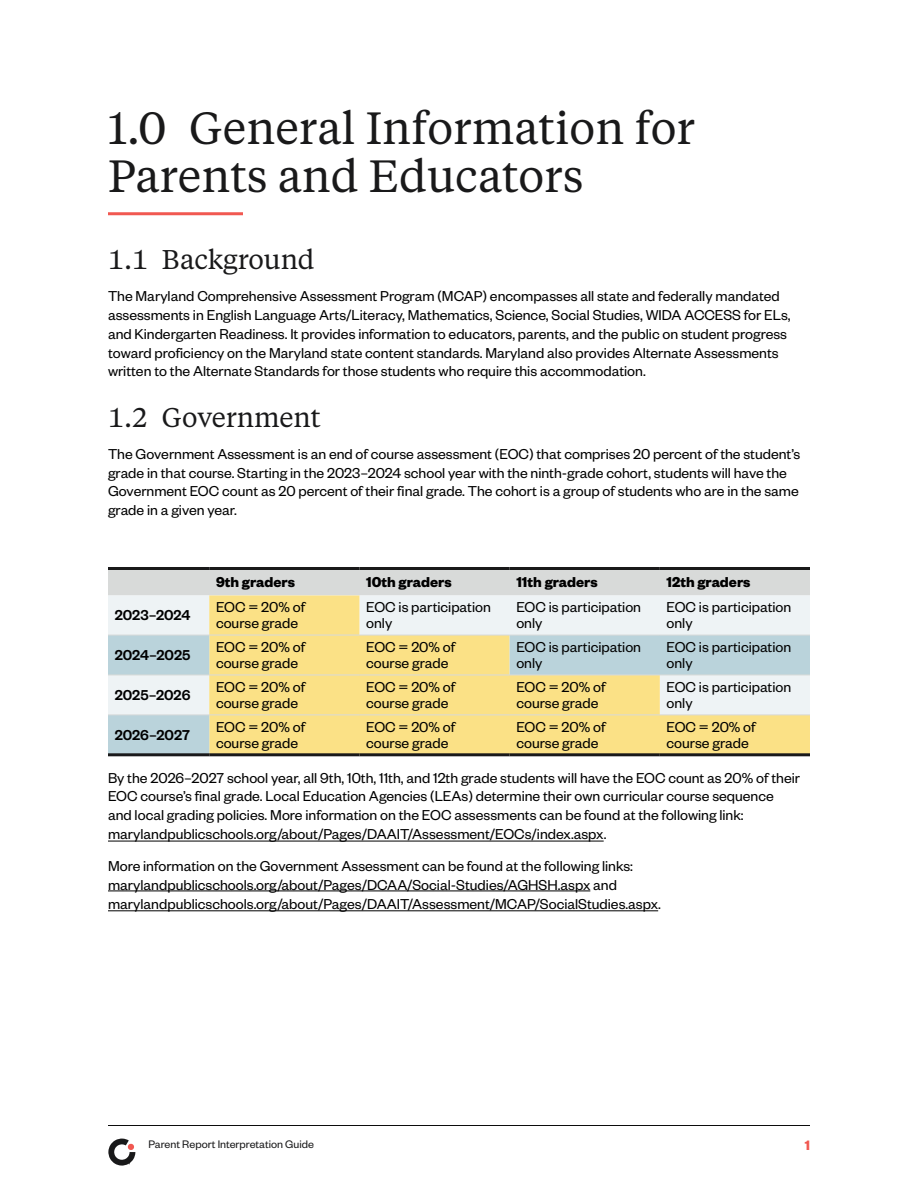
<style>
.page{position:relative;width:918px;height:1188px;background:#fff}
.page>*{position:absolute;margin:0;border:0;box-sizing:border-box;transform-origin:0 0}
.t1{font:45px/48px "Tiempos Text";color:#19191a}
.t2{font:27px "Tiempos Text";letter-spacing:-.005em;color:#19191a}
.Body{font:15.75px/18.8px "Founders Grotesk";color:#000}
.Table_body{font:15.75px/16.5px "Founders Grotesk";color:#000}
.Table_H_row_1{font:700 15.75px "Founders Grotesk";color:#000}
.Table_H_column_1{font:500 15.75px "Founders Grotesk";color:#000}
.t3{font:700 15px "Founders Grotesk";color:#f15851}
.t4{font:12px "Founders Grotesk";color:#19191a}
</style>
<div class="page">
<svg style="left:108px;top:1139px;width:27px;height:27px"></svg>
<hr style="left:108px;top:1125px;width:702px;height:1px;background:#000">
<hr style="left:108px;top:212px;width:135px;height:3px;background:#f15851">
<hr style="left:108px;top:841px;width:496px;height:1px;background:#000">
<hr style="left:108px;top:891px;width:482px;height:1px;background:#000">
<hr style="left:108px;top:911px;width:550px;height:1px;background:#000">
<div style="left:108px;top:570px;width:702px;height:26px;background:#d8dad9"></div>
<div style="left:108px;top:596px;width:101px;height:39px;background:#eef3f5"></div>
<svg style="left:209px;top:596px;width:601px;height:39px;background:#f0eed9"></svg>
<svg style="left:108px;top:636px;width:702px;height:117px;background:#e9dfa8"></svg>
<hr style="left:108px;top:635px;width:101px;height:1px;background:#d8dad9">
<hr style="left:209px;top:635px;width:150px;height:1px;background:#d8dad9">
<hr style="left:359px;top:635px;width:151px;height:1px;background:#d8dad9">
<hr style="left:510px;top:635px;width:150px;height:1px;background:#d8dad9">
<hr style="left:660px;top:635px;width:150px;height:1px;background:#d8dad9">
<hr style="left:108px;top:675px;width:101px;height:1px;background:#d8dad9">
<hr style="left:209px;top:675px;width:150px;height:1px;background:#d8dad9">
<hr style="left:359px;top:675px;width:151px;height:1px;background:#d8dad9">
<hr style="left:510px;top:675px;width:150px;height:1px;background:#d8dad9">
<hr style="left:660px;top:675px;width:150px;height:1px;background:#d8dad9">
<hr style="left:108px;top:567px;width:101px;height:3px;background:#19191a">
<hr style="left:209px;top:567px;width:150px;height:3px;background:#19191a">
<hr style="left:359px;top:567px;width:151px;height:3px;background:#19191a">
<hr style="left:510px;top:567px;width:150px;height:3px;background:#19191a">
<hr style="left:660px;top:567px;width:150px;height:3px;background:#19191a">
<hr style="left:108px;top:715px;width:101px;height:1px;background:#d8dad9">
<hr style="left:209px;top:715px;width:150px;height:1px;background:#d8dad9">
<hr style="left:359px;top:715px;width:151px;height:1px;background:#d8dad9">
<hr style="left:510px;top:715px;width:150px;height:1px;background:#d8dad9">
<hr style="left:660px;top:715px;width:150px;height:1px;background:#d8dad9">
<hr style="left:108px;top:753px;width:101px;height:3px;background:#19191a">
<hr style="left:209px;top:753px;width:150px;height:3px;background:#19191a">
<hr style="left:359px;top:753px;width:151px;height:3px;background:#19191a">
<hr style="left:510px;top:753px;width:150px;height:3px;background:#19191a">
<hr style="left:660px;top:753px;width:150px;height:3px;background:#19191a">
<h1 class="t1" style="left:108px;top:102px;width:589px">1.0 General Information for<br>Parents and Educators</h1>
<h2 class="t2" style="left:108px;top:242px;width:208px">1.1 Background</h2>
<p class="Body" style="left:108px;top:286px;width:684px">The Maryland Comprehensive Assessment Program (MCAP) encompasses all state and federally mandated assessments in English Language Arts/Literacy, Mathematics, Science, Social Studies, WIDA ACCESS for ELs, and Kindergarten Readiness. It provides information to educators, parents, and the public on student progress toward proficiency on the Maryland state content standards. Maryland also provides Alternate Assessments written to the Alternate Standards for those students who require this accommodation.</p>
<h2 class="t2" style="left:108px;top:399px;width:214px">1.2 Government</h2>
<p class="Body" style="left:108px;top:444px;width:694px">The Government Assessment is an end of course assessment (EOC) that comprises 20 percent of the student’s grade in that course. Starting in the 2023–2024 school year with the ninth-grade cohort, students will have the Government EOC count as 20 percent of their final grade. The cohort is a group of students who are in the same grade in a given year.</p>
<p class="Table_H_row_1" style="left:216px;top:572px;width:80px">9th graders</p>
<p class="Table_H_row_1" style="left:366px;top:572px;width:87px">10th graders</p>
<p class="Table_H_row_1" style="left:516px;top:572px;width:83px">11th graders</p>
<p class="Table_H_row_1" style="left:667px;top:572px;width:85px">12th graders</p>
<p class="Table_H_column_1" style="left:115px;top:605px;width:77px">2023–2024</p>
<p class="Table_body" style="left:216px;top:598px;width:91px">EOC = 20% of course grade</p>
<p class="Table_body" style="left:366px;top:598px;width:126px">EOC is participation only</p>
<p class="Table_body" style="left:516px;top:598px;width:126px">EOC is participation only</p>
<p class="Table_body" style="left:667px;top:598px;width:126px">EOC is participation only</p>
<p class="Table_H_column_1" style="left:115px;top:645px;width:77px">2024–2025</p>
<p class="Table_body" style="left:216px;top:638px;width:91px">EOC = 20% of course grade</p>
<p class="Table_body" style="left:366px;top:638px;width:91px">EOC = 20% of course grade</p>
<p class="Table_body" style="left:516px;top:638px;width:126px">EOC is participation only</p>
<p class="Table_body" style="left:667px;top:638px;width:126px">EOC is participation only</p>
<p class="Table_H_column_1" style="left:115px;top:685px;width:77px">2025–2026</p>
<p class="Table_body" style="left:216px;top:678px;width:91px">EOC = 20% of course grade</p>
<p class="Table_body" style="left:366px;top:678px;width:91px">EOC = 20% of course grade</p>
<p class="Table_body" style="left:516px;top:678px;width:91px">EOC = 20% of course grade</p>
<p class="Table_body" style="left:667px;top:678px;width:126px">EOC is participation only</p>
<p class="Table_H_column_1" style="left:115px;top:725px;width:77px">2026–2027</p>
<p class="Table_body" style="left:216px;top:718px;width:91px">EOC = 20% of course grade</p>
<p class="Table_body" style="left:366px;top:718px;width:91px">EOC = 20% of course grade</p>
<p class="Table_body" style="left:516px;top:718px;width:91px">EOC = 20% of course grade</p>
<p class="Table_body" style="left:667px;top:718px;width:91px">EOC = 20% of course grade</p>
<p class="Body" style="left:108px;top:767px;width:694px">By the 2026–2027 school year, all 9th, 10th, 11th, and 12th grade students will have the EOC count as 20% of their EOC course’s final grade. Local Education Agencies (LEAs) determine their own curricular course sequence and local grading policies. More information on the EOC assessments can be found at the following link: marylandpublicschools.org/about/Pages/DAAIT/Assessment/EOCs/index.aspx.</p>
<p class="Body" style="left:108px;top:856px;width:554px">More information on the Government Assessment can be found at the following links: marylandpublicschools.org/about/Pages/DCAA/Social-Studies/AGHSH.aspx and marylandpublicschools.org/about/Pages/DAAIT/Assessment/MCAP/SocialStudies.aspx.</p>
<p class="t4" style="left:148px;top:1137px;width:167px">Parent Report Interpretation Guide</p>
<p class="t3" style="left:805px;top:1135px;width:7px">1</p>
</div>
